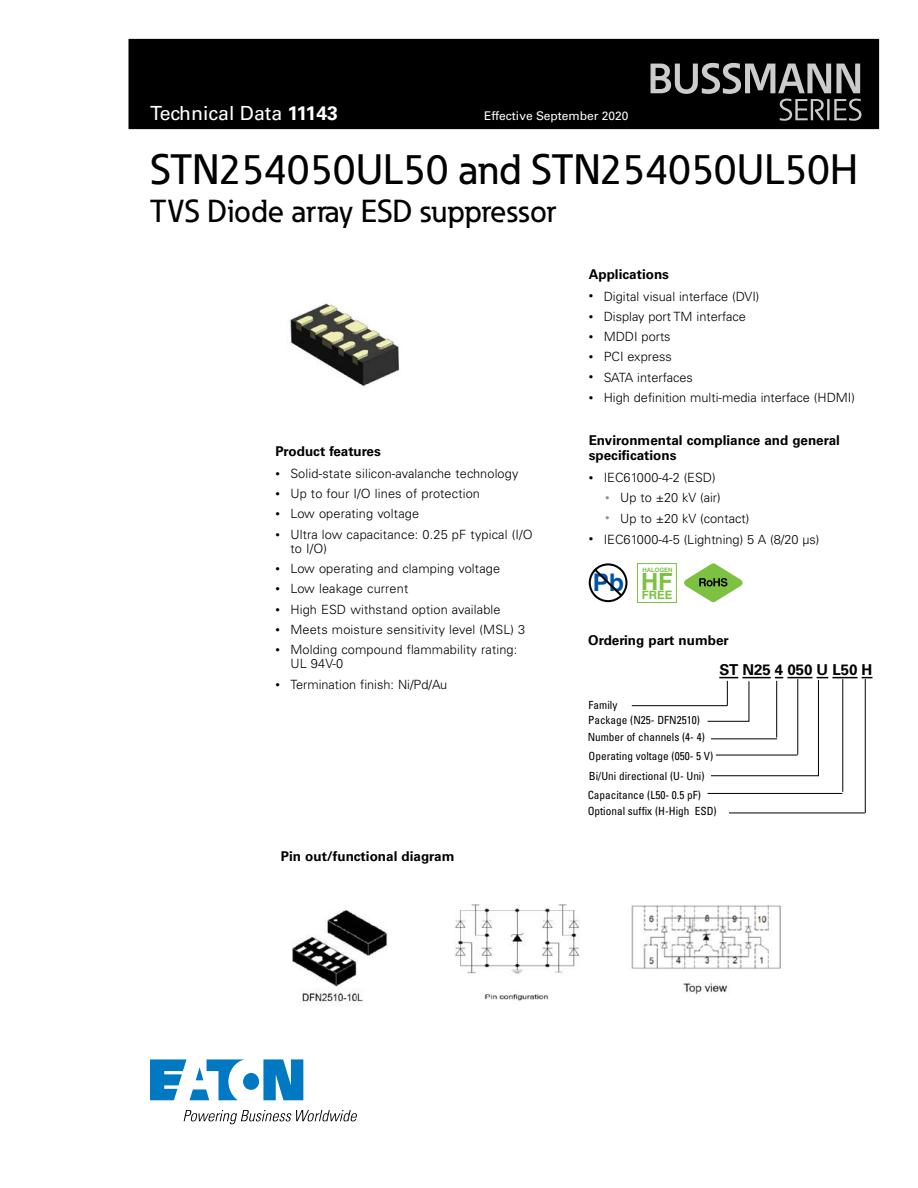
<style>
.page{position:relative;width:918px;height:1188px;background:#fff}
.page>*{position:absolute;margin:0;border:0;box-sizing:border-box;transform-origin:0 0}
.t1{font:500 42px "Eaton";color:#000}
.t2{font:500 31.5px "Eaton";color:#000}
.t3{font:700 24.3px "Helvetica";color:#0054a6}
.t4{font:700 23.7px "Helvetica";color:#7cc142}
.t5{font:19.5px "Univers LT Std";color:#fff}
.t6{font:700 15px "Univers LT Std";color:#000}
.t7{font:700 13.5px/15px "Univers LT Std";color:#000}
.t8{font:300 12.75px/14.2px "Univers LT Std";letter-spacing:.01em;color:#000}
.t9{font:12px "Univers LT Std";color:#fff}
.t10{font:700 11.55px "Helvetica";color:#7cc142}
.t11{font:condensed 11.25px/15.6px "Univers LT Std";color:#000}
.t12{font:700 6px "Helvetica";color:#7cc142}
.s1{font-weight:700}
.s2{font-family:"Univers";font-size:9px}
.s3{font-family:"Univers";font-size:9px;color:#939597}
</style>
<div class="page">
<div style="left:129px;top:39px;width:750px;height:90px;background:#000"></div>
<svg style="left:651px;top:63px;width:210px;height:58px"></svg>
<svg style="left:150px;top:1059px;width:153px;height:41px"></svg>
<svg style="left:184px;top:1110px;width:173px;height:14px"></svg>
<svg style="left:589px;top:563px;width:38px;height:39px"></svg>
<div style="left:637px;top:563px;width:40px;height:40px;border:1px solid #7cc142"></div>
<svg style="left:684px;top:563px;width:59px;height:39px"></svg>
<img style="left:292px;top:904px;width:490px;height:101px">
<svg style="left:719px;top:677px;width:153px;height:29px"></svg>
<hr style="left:632px;top:705px;width:95px;height:1px;background:#000">
<hr style="left:749px;top:681px;width:1px;height:40px;background:#000">
<hr style="left:708px;top:721px;width:41px;height:1px;background:#000">
<hr style="left:797px;top:679px;width:1px;height:76px;background:#000">
<hr style="left:716px;top:755px;width:81px;height:1px;background:#000">
<hr style="left:818px;top:680px;width:1px;height:96px;background:#000">
<hr style="left:711px;top:775px;width:107px;height:1px;background:#000">
<hr style="left:776px;top:681px;width:1px;height:57px;background:#000">
<hr style="left:711px;top:738px;width:66px;height:1px;background:#000">
<hr style="left:842px;top:679px;width:1px;height:113px;background:#000">
<hr style="left:865px;top:679px;width:1px;height:134px;background:#000">
<hr style="left:708px;top:793px;width:134px;height:1px;background:#000">
<hr style="left:729px;top:813px;width:136px;height:1px;background:#000">
<img style="left:288px;top:303px;width:112px;height:85px">
<h3 class="t5" style="left:150px;top:106px;width:190px">Technical Data <span class="s1">11143</span></h3>
<p class="t9" style="left:484px;top:111px;width:146px">Effective September 2020</p>
<h1 class="t1" style="left:150px;top:153px;width:709px">STN254050UL50 and STN254050UL50H</h1>
<h2 class="t2" style="left:150px;top:199px;width:408px">TVS Diode array ESD suppressor</h2>
<p class="t7" style="left:275px;top:445px;width:107px">Product features</p>
<p class="t8" style="left:275px;top:467px;width:245px"><span class="s2">•</span> Solid-state silicon-avalanche technology</p>
<p class="t8" style="left:275px;top:488px;width:206px"><span class="s2">•</span> Up to four I/O lines of protection</p>
<p class="t8" style="left:275px;top:508px;width:145px"><span class="s2">•</span> Low operating voltage</p>
<p class="t8" style="left:290px;top:528px;width:244px;text-indent:-15px"><span class="s2">•</span> Ultra low capacitance: 0.25 pF typical (I/O to I/O)</p>
<p class="t8" style="left:275px;top:563px;width:226px"><span class="s2">•</span> Low operating and clamping voltage</p>
<p class="t8" style="left:275px;top:583px;width:134px"><span class="s2">•</span> Low leakage current</p>
<p class="t8" style="left:275px;top:603px;width:227px"><span class="s2">•</span> High ESD withstand option available</p>
<p class="t8" style="left:275px;top:623px;width:252px"><span class="s2">•</span> Meets moisture sensitivity level (MSL) 3</p>
<p class="t8" style="left:290px;top:644px;width:228px;text-indent:-15px"><span class="s2">•</span> Molding compound flammability rating:<br>UL 94V-0</p>
<p class="t8" style="left:275px;top:678px;width:173px"><span class="s2">•</span> Termination finish: Ni/Pd/Au</p>
<p class="t7" style="left:281px;top:850px;width:175px">Pin out/functional diagram</p>
<p class="t7" style="left:589px;top:268px;width:82px">Applications</p>
<p class="t8" style="left:589px;top:290px;width:172px"><span class="s2">•</span> Digital visual interface (DVI)</p>
<p class="t8" style="left:589px;top:310px;width:159px"><span class="s2">•</span> Display port TM interface</p>
<p class="t8" style="left:589px;top:330px;width:83px"><span class="s2">•</span> MDDI ports</p>
<p class="t8" style="left:589px;top:351px;width:85px"><span class="s2">•</span> PCI express</p>
<p class="t8" style="left:589px;top:371px;width:106px"><span class="s2">•</span> SATA interfaces</p>
<p class="t8" style="left:589px;top:391px;width:268px"><span class="s2">•</span> High definition multi-media interface (HDMI)</p>
<p class="t7" style="left:589px;top:434px;width:253px">Environmental compliance and general specifications</p>
<p class="t8" style="left:589px;top:471px;width:128px"><span class="s2">•</span> IEC61000-4-2 (ESD)</p>
<p class="t8" style="left:605px;top:492px;width:117px"><span class="s3">•</span> Up to ±20 kV (air)</p>
<p class="t8" style="left:605px;top:512px;width:146px"><span class="s3">•</span> Up to ±20 kV (contact)</p>
<p class="t8" style="left:589px;top:533px;width:232px"><span class="s2">•</span> IEC61000-4-5 (Lightning) 5 A (8/20 µs)</p>
<h3 class="t3" style="left:593px;top:568px;width:33px">Pb</h3>
<p class="t12" style="left:642px;top:566px;width:32px">HALOGEN</p>
<h3 class="t4" style="left:641px;top:568px;width:33px">HF</h3>
<p class="t10" style="left:642px;top:588px;width:32px">FREE</p>
<p class="t7" style="left:588px;top:634px;width:142px">Ordering part number</p>
<p class="t11" style="left:588px;top:698px;width:113px">Family<br>Package (N25- DFN2510)</p>
<p class="t11" style="left:588px;top:730px;width:119px">Number of channels (4- 4)</p>
<p class="t6" style="left:719px;top:663px;width:155px">ST N25 4 050 U L50 H</p>
<p class="t11" style="left:589px;top:749px;width:126px">Operating voltage (050- 5 V)</p>
<p class="t11" style="left:588px;top:767px;width:118px;line-height:18.6px">Bi/Uni directional (U- Uni)<br>Capacitance (L50- 0.5 pF)</p>
<p class="t11" style="left:588px;top:804px;width:131px">Optional suffix (H-High ESD)</p>
</div>
